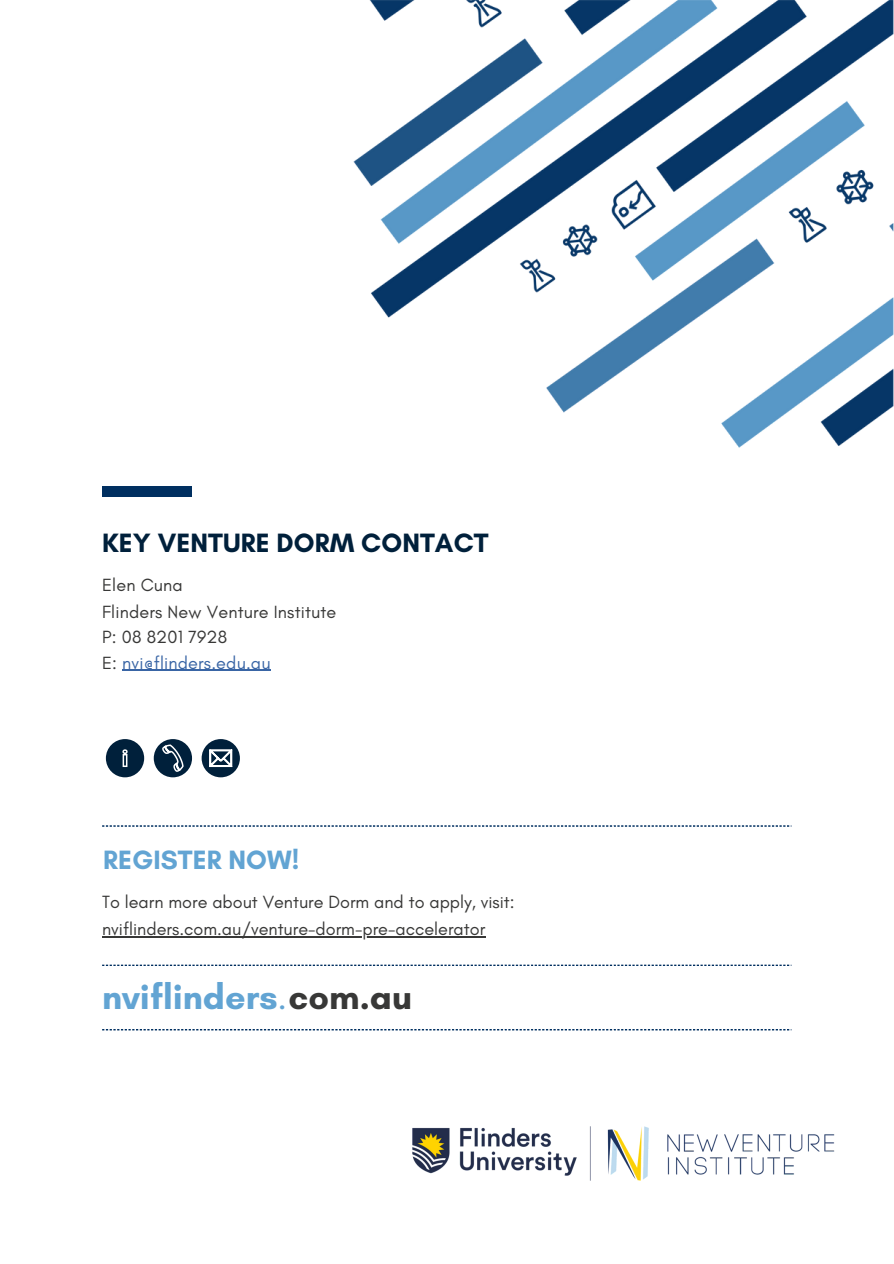
<style>
.page{position:relative;width:894px;height:1264px;background:#fff}
.page>*{position:absolute;margin:0;border:0;box-sizing:border-box;transform-origin:0 0}
.t1{font:700 36px "Glacial Indifference";color:#62a4d3}
.t2{font:700 27px "Glacial Indifference";letter-spacing:.005em;color:#00203b}
.t3{font:700 27px "Glacial Indifference";letter-spacing:.005em;color:#62a4d3}
.t4{font:18px "Glacial Indifference";color:#383837}
.t5{font:18px "Glacial Indifference";letter-spacing:.01em;color:#3965a5}
.s1{color:#383837}
.s2{font-weight:400}
</style>
<div class="page">
<div style="left:106px;top:739px;width:38px;height:38px;background:#00203b;border-radius:50%"></div>
<svg style="left:122px;top:749px;width:6px;height:18px"></svg>
<div style="left:154px;top:739px;width:38px;height:38px;background:#00203b;border-radius:50%"></div>
<svg style="left:162px;top:744px;width:22px;height:28px"></svg>
<div style="left:201px;top:739px;width:39px;height:38px;background:#00203b;border-radius:50%"></div>
<svg style="left:209px;top:749px;width:23px;height:18px"></svg>
<svg style="left:106px;top:825px;width:299px;height:1px"></svg>
<svg style="left:106px;top:964px;width:299px;height:2px"></svg>
<svg style="left:106px;top:1029px;width:299px;height:1px"></svg>
<div style="left:102px;top:486px;width:89px;height:11px;background:#002f60"></div>
<hr style="left:122px;top:669px;width:149px;height:1px;background:#3965a5">
<hr style="left:102px;top:936px;width:383px;height:1px;background:#383837">
<img style="left:353px;top:0;width:540px;height:448px">
<img style="left:412px;top:1126px;width:423px;height:55px">
<h3 class="t2" style="left:102px;top:526px;width:388px">KEY VENTURE DORM CONTACT</h3>
<p class="t4" style="left:102px;top:573px;width:82px">Elen Cuna</p>
<p class="t4" style="left:102px;top:600px;width:236px">Flinders New Venture Institute</p>
<p class="t4" style="left:102px;top:625px;width:127px">P: 08 8201 7928</p>
<p class="t5" style="left:102px;top:651px;width:170px"><span class="s1">E:</span> nvi@flinders.edu.au</p>
<p class="t3" style="left:103px;top:843px;width:198px">REGISTER NOW!</p>
<h3 class="t4" style="left:102px;top:891px;width:414px">To learn more about Venture Dorm and to apply, visit:</h3>
<p class="t4" style="left:102px;top:918px;width:384px">nviflinders.com.au/venture-dorm-pre-accelerator</p>
<p class="t1" style="left:102px;top:974px;width:312px">nviflinders<span class="s2">.</span><span class="s1">com.au</span></p>
</div>
